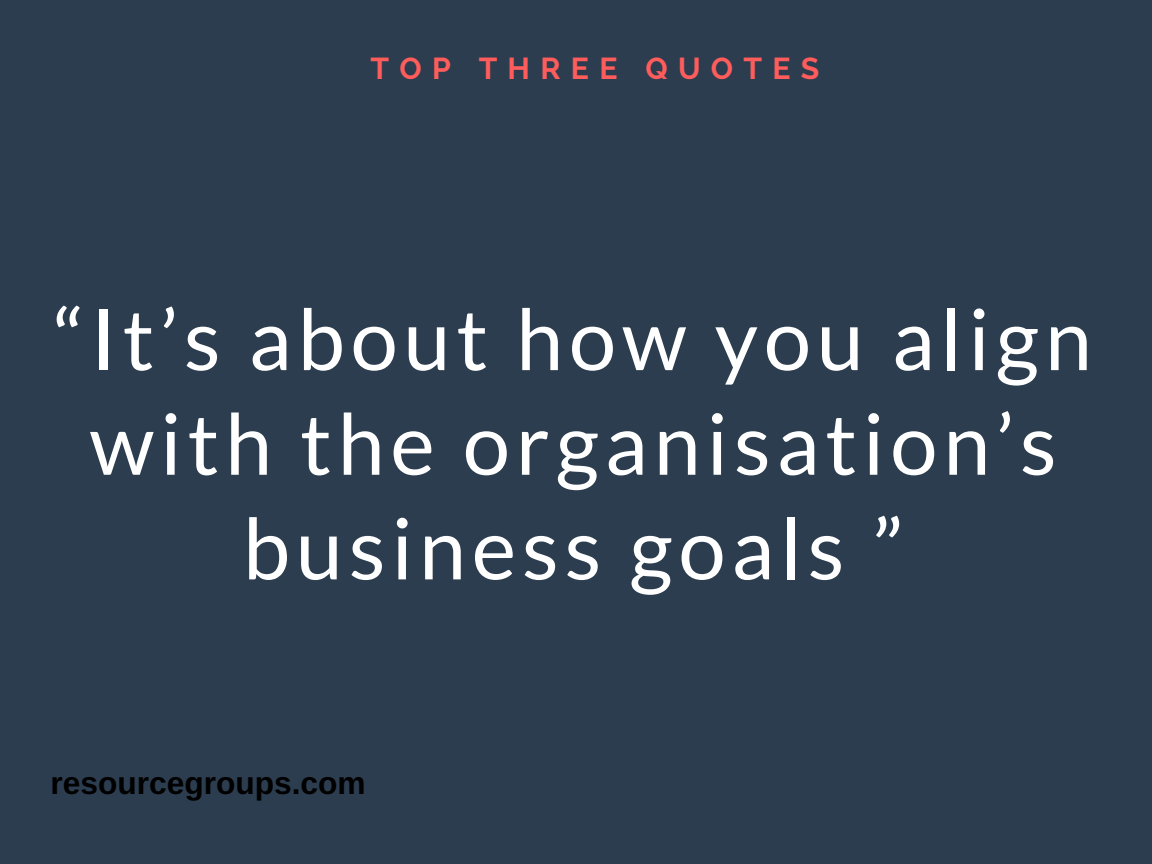
<style>
.page{position:relative;width:1152px;height:864px;background:#2c3d4f}
.page>*{position:absolute;margin:0;border:0;box-sizing:border-box;transform-origin:0 0}
.t1{font:84.45px/104.7px "Lato";letter-spacing:.07em;color:#fff;text-align:center}
.t2{font:700 31.65px "Arimo";color:#000}
.t3{font:700 30.15px "Raleway";letter-spacing:.34em;color:#ff5c5c}
</style>
<div class="page">
<p class="t3" style="left:371px;top:50px;width:450px">TOP THREE QUOTES</p>
<p class="t1" style="left:54px;top:285px;width:1039px">“It’s about how you align with the organisation’s business goals ”</p>
<p class="t2" style="left:51px;top:766px;width:316px">resourcegroups.com</p>
</div>
